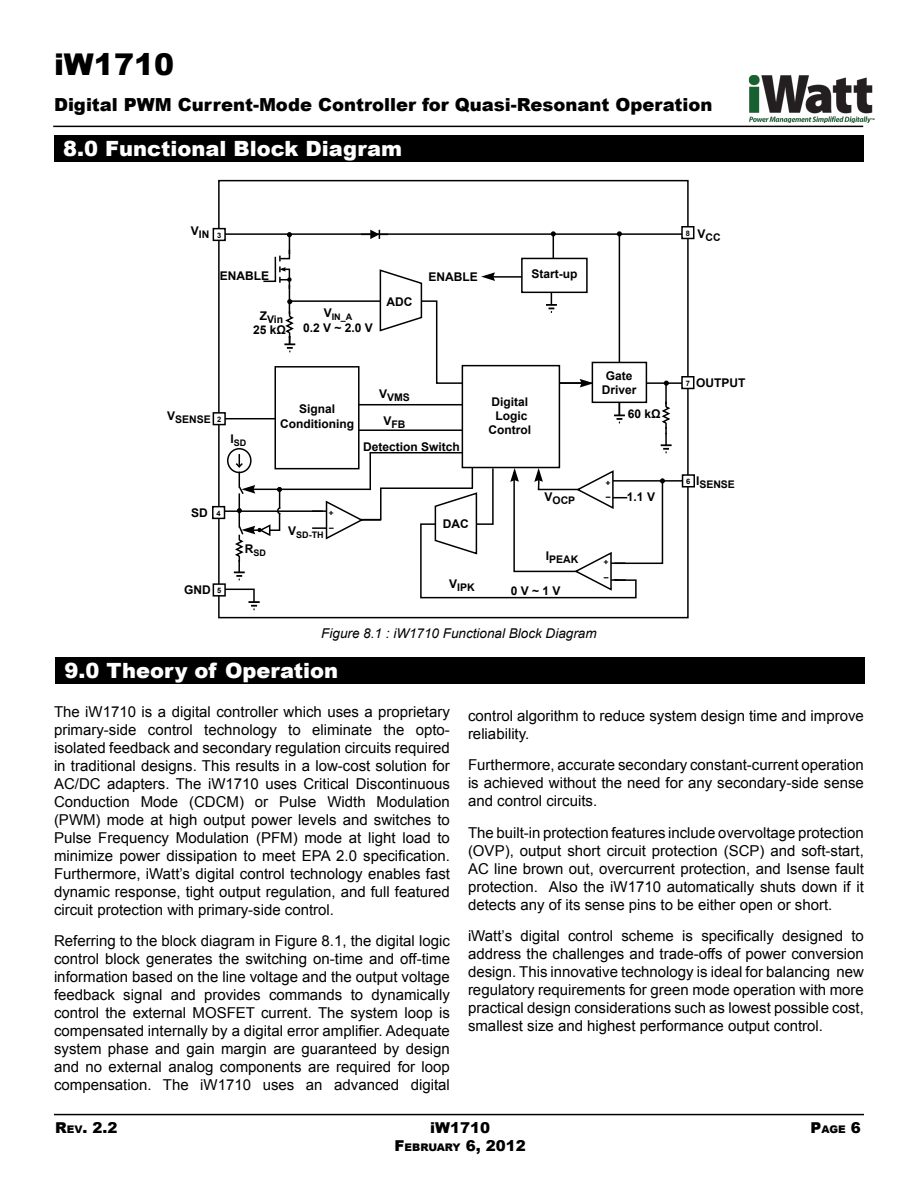
<style>
.page{position:relative;width:918px;height:1188px;background:#fff}
.page>*{position:absolute;margin:0;border:0;box-sizing:border-box;transform-origin:0 0}
.t1{font:900 30px "Arial";color:#000}
.t2{font:900 21px "Arial";color:#fff}
.t3{font:900 18px "Arial";color:#000}
.t4{font:15px/18px "Arial";color:#000;text-align:justify}
.t5{font:900 15px "Arial";color:#000}
.t6{font:italic 13.5px "Arial";color:#000}
.t7{font:700 12px/14.4px "Arial";color:#000;text-align:center}
.t8{font:700 10.5px "Arial";color:#000}
.t9{font:900 10.5px "Arial";color:#000}
.t10{font:700 9px "Arial";color:#000}
.t11{font:700 8.25px/15px "Arial";color:#000}
.t12{font:700 7.5px "Arial";color:#000}
.s1{font-size:7.5px}
.s2{font-size:10.5px}
.s3{font-style:inherit}
.s4{font-size:15px}
</style>
<div class="page">
<hr style="left:54px;top:1114px;width:810px;height:1px;background:#000">
<hr style="left:53px;top:126px;width:810px;height:1px;background:#000">
<img style="left:748px;top:74px;width:127px;height:49px">
<div style="left:54px;top:135px;width:810px;height:27px;background:#000"></div>
<div style="left:56px;top:657px;width:810px;height:27px;background:#000"></div>
<hr style="left:319px;top:404px;width:158px;height:1px;background:#000">
<hr style="left:319px;top:429px;width:158px;height:2px;background:#000">
<hr style="left:607px;top:480px;width:81px;height:2px;background:#000">
<svg style="left:226px;top:588px;width:34px;height:22px"></svg>
<div style="left:218px;top:180px;width:471px;height:438px;border:2px solid #000"></div>
<div style="left:213px;top:584px;width:12px;height:12px;background:#fff"></div>
<div style="left:213px;top:583px;width:13px;height:14px;border:2px solid #000"></div>
<hr style="left:220px;top:510px;width:103px;height:2px;background:#000">
<div style="left:213px;top:507px;width:12px;height:11px;background:#fff"></div>
<div style="left:212px;top:506px;width:13px;height:13px;border:2px solid #000"></div>
<hr style="left:219px;top:418px;width:80px;height:1px;background:#000">
<svg style="left:614px;top:403px;width:11px;height:20px"></svg>
<hr style="left:220px;top:233px;width:468px;height:2px;background:#000">
<div style="left:683px;top:475px;width:11px;height:12px;background:#fff"></div>
<div style="left:682px;top:474px;width:13px;height:14px;border:2px solid #000"></div>
<hr style="left:312px;top:510px;width:21px;height:2px;background:#000">
<hr style="left:312px;top:527px;width:21px;height:2px;background:#000">
<div style="left:213px;top:413px;width:12px;height:12px;background:#fff"></div>
<div style="left:213px;top:412px;width:13px;height:13px;border:2px solid #000"></div>
<div style="left:213px;top:229px;width:12px;height:11px;background:#fff"></div>
<div style="left:213px;top:228px;width:13px;height:13px;border:2px solid #000"></div>
<div style="left:682px;top:227px;width:12px;height:11px;background:#fff"></div>
<div style="left:681px;top:226px;width:13px;height:13px;border:2px solid #000"></div>
<div style="left:462px;top:366px;width:97px;height:102px;background:#fff"></div>
<div style="left:462px;top:365px;width:98px;height:103px;border:2px solid #000"></div>
<div style="left:275px;top:367px;width:84px;height:102px;background:#fff"></div>
<div style="left:275px;top:366px;width:85px;height:103px;border:2px solid #000"></div>
<div style="left:592px;top:362px;width:55px;height:41px;border:2px solid #000"></div>
<div style="left:681px;top:376px;width:13px;height:13px;border:2px solid #000"></div>
<hr style="left:665px;top:383px;width:2px;height:22px;background:#000">
<svg style="left:660px;top:402px;width:12px;height:51px"></svg>
<svg style="left:262px;top:230px;width:427px;height:157px"></svg>
<svg style="left:228px;top:449px;width:23px;height:23px"></svg>
<div style="left:227px;top:448px;width:25px;height:25px;border:2px solid #000;border-radius:50%"></div>
<hr style="left:370px;top:452px;width:92px;height:1px;background:#000">
<hr style="left:370px;top:452px;width:1px;height:38px;background:#000">
<hr style="left:249px;top:489px;width:121px;height:1px;background:#000">
<svg style="left:233px;top:454px;width:49px;height:126px"></svg>
<svg style="left:325px;top:467px;width:340px;height:132px"></svg>
<h1 class="t1" style="left:54px;top:43px;width:122px">iW1710</h1>
<p class="t3" style="left:54px;top:92px;width:660px">Digital PWM Current-Mode Controller for Quasi-Resonant Operation</p>
<h2 class="t2" style="left:63px;top:133px;width:341px">8.0 Functional Block Diagram</h2>
<p class="t8" style="left:191px;top:227px;width:20px"><sup>V</sup>IN</p>
<p class="t12" style="left:217px;top:230px;width:6px">3</p>
<p class="t12" style="left:686px;top:228px;width:6px">8</p>
<p class="t8" style="left:698px;top:230px;width:25px"><sup>V</sup>CC</p>
<p class="t7" style="left:220px;top:269px;width:51px">ENABLE</p>
<p class="t8" style="left:260px;top:312px;width:25px"><sup>Z</sup>Vin</p>
<p class="t7" style="left:253px;top:323px;width:34px">25 kΩ</p>
<p class="t10" style="left:324px;top:311px;width:30px"><sup>V</sup>IN_A</p>
<p class="t7" style="left:303px;top:321px;width:71px">0.2 V ~ 2.0 V</p>
<p class="t7" style="left:386px;top:295px;width:27px">ADC</p>
<p class="t7" style="left:428px;top:270px;width:51px">ENABLE</p>
<p class="t7" style="left:531px;top:267px;width:47px">Start-up</p>
<p class="t8" style="left:379px;top:390px;width:32px"><sup>V</sup>VMS</p>
<p class="t7" style="left:280px;top:402px;width:75px">Signal<br>Conditioning</p>
<p class="t8" style="left:167px;top:412px;width:45px"><sup>V</sup>SENSE</p>
<p class="t8" style="left:383px;top:418px;width:24px"><sup>V</sup>FB</p>
<p class="t12" style="left:217px;top:414px;width:6px">2</p>
<p class="t10" style="left:230px;top:437px;width:17px"><sup>I</sup>SD</p>
<p class="t7" style="left:363px;top:440px;width:98px">Detection Switch</p>
<p class="t7" style="left:488px;top:395px;width:44px">Digital<br>Logic<br>Control</p>
<p class="t7" style="left:191px;top:506px;width:31px">SD <span class="s1">4</span></p>
<p class="t7" style="left:184px;top:583px;width:28px">GND</p>
<p class="t12" style="left:217px;top:585px;width:6px">5</p>
<p class="t10" style="left:245px;top:547px;width:23px"><sup>R</sup>SD</p>
<p class="t10" style="left:288px;top:528px;width:37px"><sup>V</sup>SD-TH</p>
<p class="t7" style="left:443px;top:517px;width:27px">DAC</p>
<p class="t8" style="left:449px;top:581px;width:27px"><sup>V</sup>IPK</p>
<p class="t8" style="left:545px;top:494px;width:32px"><sup>V</sup>OCP</p>
<p class="t8" style="left:546px;top:552px;width:34px"><sup>I</sup>PEAK</p>
<p class="t7" style="left:511px;top:584px;width:51px">0 V ~ 1 V</p>
<p class="t7" style="left:602px;top:369px;width:36px">Gate<br>Driver</p>
<p class="t12" style="left:686px;top:378px;width:6px">7</p>
<p class="t7" style="left:696px;top:376px;width:51px">OUTPUT</p>
<p class="t7" style="left:628px;top:407px;width:34px">60 kΩ</p>
<p class="t11" style="left:610px;top:505px;width:6px;rotate:-180deg">– +</p>
<p class="t7" style="left:627px;top:490px;width:30px">1.1 V</p>
<p class="t8" style="left:696px;top:477px;width:40px"><sup>I</sup>SENSE</p>
<p class="t12" style="left:686px;top:476px;width:6px">6</p>
<p class="t6" style="left:321px;top:624px;width:277px">Figure 8.1 : iW1710 Functional Block Diagram</p>
<h2 class="t2" style="left:64px;top:655px;width:275px">9.0 Theory of Operation</h2>
<p class="t4" style="left:54px;top:703px;width:398px">The iW1710 is a digital controller which uses a proprietary primary-side control technology to eliminate the opto&shy;isolated feedback and secondary regulation circuits required in traditional designs. This results in a low-cost solution for AC/DC adapters. The iW1710 uses Critical Discontinuous Conduction Mode (CDCM) or Pulse Width Modulation (PWM) mode at high output power levels and switches to Pulse Frequency Modulation (PFM) mode at light load to minimize power dissipation to meet EPA 2.0 specification.<br>Furthermore, iWatt’s digital control technology enables fast dynamic response, tight output regulation, and full featured circuit protection with primary-side control.</p>
<p class="t4" style="left:54px;top:932px;width:398px">Referring to the block diagram in Figure 8.1, the digital logic control block generates the switching on-time and off-time information based on the line voltage and the output voltage feedback signal and provides commands to dynamically control the external MOSFET current. The system loop is compensated internally by a digital error amplifier. Adequate system phase and gain margin are guaranteed by design and no external analog components are required for loop compensation. The iW1710 uses an advanced digital</p>
<p class="t4" style="left:468px;top:707px;width:397px">control algorithm to reduce system design time and improve reliability.</p>
<p class="t4" style="left:468px;top:756px;width:397px">Furthermore, accurate secondary constant-current operation is achieved without the need for any secondary-side sense and control circuits.</p>
<p class="t4" style="left:468px;top:824px;width:397px">The built-in protection features include overvoltage protection (OVP), output short circuit protection (SCP) and soft-start, AC line brown out, overcurrent protection, and Isense fault protection. Also the iW1710 automatically shuts down if it detects any of its sense pins to be either open or short.</p>
<p class="t4" style="left:468px;top:927px;width:397px">iWatt’s digital control scheme is specifically designed to address the challenges and trade-offs of power conversion design. This innovative technology is ideal for balancing new regulatory requirements for green mode operation with more practical design considerations such as lowest possible cost, smallest size and highest performance output control.</p>
<p class="t5" style="left:55px;top:1116px;width:64px">R<span class="s2">EV</span>. 2.2</p>
<p class="t5" style="left:430px;top:1116px;width:62px"><span class="s3">i</span>W1710</p>
<p class="t9" style="left:811px;top:1121px;width:52px"><span class="s4">P</span>AGE <span class="s4">6</span></p>
<p class="t5" style="left:395px;top:1134px;width:133px">F<span class="s2">EBRUARY</span> 6, 2012</p>
</div>
